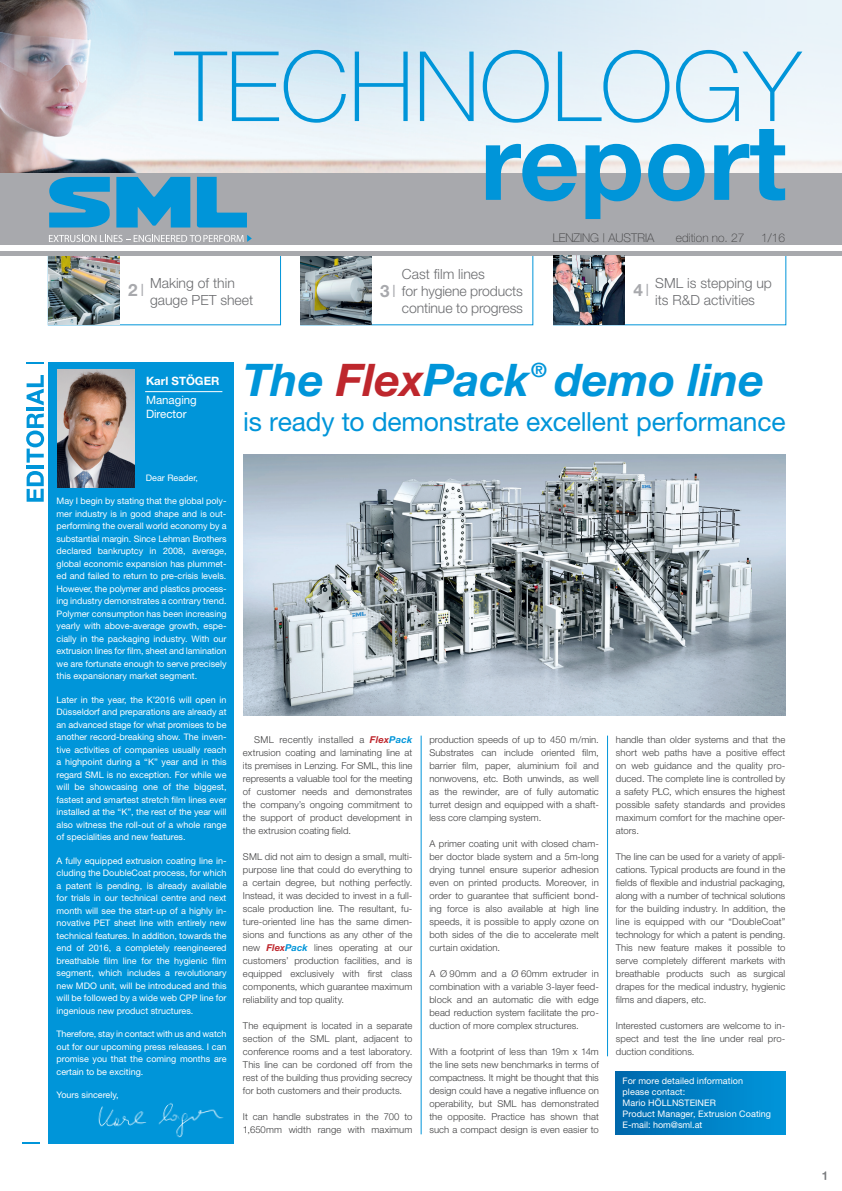
<style>
.page{position:relative;width:842px;height:1191px;background:#fff}
.page>*{position:absolute;margin:0;border:0;box-sizing:border-box;transform-origin:0 0}
.t1{font:italic 700 45px "Helvetica Neue";color:#0095d9}
.t2{font:26.4px "Helvetica Neue";letter-spacing:-.005em;color:#0095d9}
.t3{font:italic 700 19.7px "Helvetica Neue";color:#0095d9}
.t4{font:700 17px "Helvetica Neue";color:#a8a9ad}
.t5{font:300 14px/17px "Helvetica Neue";color:#6c6d70}
.t6{font:100 12px "Helvetica Neue";color:#3e3e3f}
.t7{font:11.5px/13.8px "Helvetica Neue";color:#fff}
.t8{font:700 11.5px "Helvetica Neue";color:#fff}
.t9{font:300 9.5px/13px "Helvetica Neue";letter-spacing:.01em;color:#3e3e3f;text-align:justify}
.t10{font:9px/12.5px "Helvetica Neue";color:#fff;text-align:justify}
.s1{font-weight:300}
.s2{color:#be272d}
.s3{font-weight:700;font-style:italic;color:#be272d}
.s4{font-weight:700;font-style:italic;color:#0095d9}
</style>
<div class="page">
<img style="left:300px;top:256px;width:71px;height:69px">
<img style="left:243px;top:454px;width:542px;height:261px">
<div style="left:48px;top:254px;width:233px;height:71px;border:1px solid #0095d9"></div>
<div style="left:48px;top:362px;width:186px;height:781px;background:#0095d9"></div>
<svg style="left:822px;top:1171px;width:4px;height:8px"></svg>
<svg style="left:22px;top:1142px;width:18px;height:1px"></svg>
<svg style="left:27px;top:471px;width:17px;height:31px"></svg>
<svg style="left:27px;top:465px;width:17px;height:3px"></svg>
<svg style="left:26px;top:413px;width:18px;height:49px"></svg>
<hr style="left:27px;top:407px;width:17px;height:3px;background:#0095d9">
<svg style="left:27px;top:375px;width:17px;height:30px"></svg>
<svg style="left:26px;top:362px;width:18px;height:1px"></svg>
<img style="left:57px;top:370px;width:78px;height:118px">
<img style="left:92px;top:1102px;width:140px;height:42px">
<hr style="left:145px;top:391px;width:77px;height:1px;background:#fff">
<img style="left:48px;top:256px;width:71px;height:69px">
<img style="left:0;top:0;width:335px;height:173px">
<svg style="left:335px;top:0;width:507px;height:173px"></svg>
<div style="left:0;top:251px;width:842px;height:5px;background:#a8a9ad"></div>
<div style="left:0;top:173px;width:842px;height:71px;background:#a8a9ad"></div>
<svg style="left:486px;top:144px;width:92px;height:57px"></svg>
<svg style="left:585px;top:144px;width:56px;height:75px"></svg>
<svg style="left:648px;top:144px;width:56px;height:57px"></svg>
<svg style="left:714px;top:129px;width:71px;height:71px"></svg>
<svg style="left:174px;top:50px;width:172px;height:73px;background:#bbdff1"></svg>
<svg style="left:355px;top:52px;width:53px;height:69px;background:#aedaef"></svg>
<svg style="left:420px;top:52px;width:54px;height:69px;background:#a9d8ef"></svg>
<svg style="left:483px;top:50px;width:66px;height:73px;background:#badff1"></svg>
<svg style="left:558px;top:50px;width:111px;height:73px;background:#c2e3f3"></svg>
<svg style="left:676px;top:50px;width:126px;height:73px"></svg>
<svg style="left:49px;top:235px;width:203px;height:7px"></svg>
<svg style="left:116px;top:177px;width:74px;height:50px"></svg>
<svg style="left:197px;top:177px;width:50px;height:50px"></svg>
<svg style="left:49px;top:177px;width:61px;height:50px"></svg>
<hr style="left:421px;top:735px;width:1px;height:399px;background:#0095d9">
<img style="left:553px;top:256px;width:71px;height:69px">
<hr style="left:607px;top:735px;width:1px;height:321px;background:#0095d9">
<div style="left:616px;top:1071px;width:170px;height:63px;background:linear-gradient(to right,#0069ac,#0096db)"></div>
<h3 class="t5" style="left:150px;top:274px;width:105px">Making of thin gauge PET sheet</h3>
<h3 class="t4" style="left:128px;top:280px;width:17px">2 <span class="s1">I</span></h3>
<h3 class="t5" style="left:402px;top:265px;width:123px">Cast film lines<br>for hygiene products continue to progress</h3>
<h3 class="t4" style="left:380px;top:280px;width:17px">3 <span class="s1">I</span></h3>
<p class="t6" style="left:553px;top:231px;width:103px">LENZING | AUSTRIA</p>
<p class="t6" style="left:676px;top:231px;width:70px">edition no. 27</p>
<p class="t6" style="left:761px;top:231px;width:26px">1/16</p>
<h3 class="t5" style="left:655px;top:274px;width:118px">SML is stepping up its R&amp;D activities</h3>
<h3 class="t4" style="left:633px;top:280px;width:17px">4 <span class="s1">I</span></h3>
<p class="t8" style="left:146px;top:373px;width:75px">Karl STÖGER</p>
<p class="t7" style="left:146px;top:393px;width:52px">Managing<br>Director</p>
<p class="t10" style="left:146px;top:471px;width:54px">Dear Reader,</p>
<p class="t10" style="left:57px;top:494px;width:171px">May I begin by stating that the global poly&shy;mer industry is in good shape and is out&shy;performing the overall world economy by a substantial margin. Since Lehman Brothers declared bankruptcy in 2008, average, global economic expansion has plummet&shy;ed and failed to return to pre-crisis levels.<br>However, the polymer and plastics process&shy;ing industry demonstrates a contrary trend.<br>Polymer consumption has been increasing yearly with above-average growth, espe&shy;cially in the packaging industry. With our extrusion lines for film, sheet and lamination we are fortunate enough to serve precisely this expansionary market segment.</p>
<p class="t10" style="left:57px;top:693px;width:171px">Later in the year, the K’2016 will open in Düsseldorf and preparations are already at an advanced stage for what promises to be another record-breaking show. The inven&shy;tive activities of companies usually reach a highpoint during a “K” year and in this regard SML is no exception. For while we will be showcasing one of the biggest, fastest and smartest stretch film lines ever installed at the “K”, the rest of the year will also witness the roll-out of a whole range of specialities and new features.</p>
<p class="t10" style="left:57px;top:854px;width:171px">A fully equipped extrusion coating line in&shy;cluding the DoubleCoat process, for which a patent is pending, is already available for trials in our technical centre and next month will see the start-up of a highly in&shy;novative PET sheet line with entirely new technical features. In addition, towards the end of 2016, a completely reengineered breathable film line for the hygienic film segment, which includes a revolutionary new MDO unit, will be introduced and this will be followed by a wide web CPP line for ingenious new product structures.</p>
<p class="t10" style="left:57px;top:1027px;width:171px">Therefore, stay in contact with us and watch out for our upcoming press releases. I can promise you that the coming months are certain to be exciting.</p>
<p class="t10" style="left:57px;top:1088px;width:64px">Yours sincerely,</p>
<h1 class="t1" style="left:243px;top:352px;width:288px">The <span class="s2">Flex</span>Pack</h1>
<h3 class="t3" style="left:531px;top:358px;width:17px">®</h3>
<h1 class="t1" style="left:554px;top:352px;width:211px">demo line</h1>
<h2 class="t2" style="left:243px;top:406px;width:544px">is ready to demonstrate excellent performance</h2>
<p class="t9" style="left:243px;top:733px;width:171px;text-indent:11px">SML recently installed a <span class="s3">Flex</span><span class="s4">Pack </span>extrusion coating and laminating line at its premises in Lenzing. For SML, this line represents a valuable tool for the meeting of customer needs and demonstrates the company’s ongoing commitment to the support of product development in the extrusion coating field.</p>
<p class="t9" style="left:243px;top:850px;width:171px">SML did not aim to design a small, multi&shy;purpose line that could do everything to a certain degree, but nothing perfectly.<br>Instead, it was decided to invest in a full&shy;scale production line. The resultant, fu&shy;ture-oriented line has the same dimen&shy;sions and functions as any other of the new <span class="s3">Flex</span><span class="s4">Pack</span> lines operating at our customers’ production facilities, and is equipped exclusively with first class components, which guarantee maximum reliability and top quality.</p>
<p class="t9" style="left:243px;top:1019px;width:171px">The equipment is located in a separate section of the SML plant, adjacent to conference rooms and a test laboratory.<br>This line can be cordoned off from the rest of the building thus providing secrecy for both customers and their products.</p>
<p class="t9" style="left:243px;top:1110px;width:171px">It can handle substrates in the 700 to<br>1,650mm width range with maximum</p>
<p class="t9" style="left:429px;top:733px;width:171px">production speeds of up to 450 m/min.<br>Substrates can include oriented film, barrier film, paper, aluminium foil and nonwovens, etc. Both unwinds, as well as the rewinder, are of fully automatic turret design and equipped with a shaft&shy;less core clamping system.</p>
<p class="t9" style="left:429px;top:837px;width:171px">A primer coating unit with closed cham&shy;ber doctor blade system and a 5m-long drying tunnel ensure superior adhesion even on printed products. Moreover, in order to guarantee that sufficient bond&shy;ing force is also available at high line speeds, it is possible to apply ozone on both sides of the die to accelerate melt curtain oxidation.</p>
<p class="t9" style="left:429px;top:967px;width:171px">A Ø 90mm and a Ø 60mm extruder in combination with a variable 3-layer feed&shy;block and an automatic die with edge bead reduction system facilitate the pro&shy;duction of more complex structures.</p>
<p class="t9" style="left:429px;top:1045px;width:171px">With a footprint of less than 19m x 14m the line sets new benchmarks in terms of compactness. It might be thought that this design could have a negative influence on operability, but SML has demonstrated the opposite. Practice has shown that such a compact design is even easier to</p>
<p class="t9" style="left:616px;top:733px;width:171px">handle than older systems and that the short web paths have a positive effect on web guidance and the quality pro&shy;duced. The complete line is controlled by a safety PLC, which ensures the highest possible safety standards and provides maximum comfort for the machine oper&shy;ators.</p>
<p class="t9" style="left:616px;top:850px;width:171px">The line can be used for a variety of appli&shy;cations. Typical products are found in the fields of flexible and industrial packaging, along with a number of technical solutions for the building industry. In addition, the line is equipped with our “DoubleCoat” technology for which a patent is pending.<br>This new feature makes it possible to serve completely different markets with breathable products such as surgical drapes for the medical industry, hygienic films and diapers, etc.</p>
<p class="t9" style="left:616px;top:1019px;width:171px">Interested customers are welcome to in&shy;spect and test the line under real pro&shy;duction conditions.</p>
<p class="t10" style="left:622px;top:1075px;width:150px;line-height:11px;text-align:left">For more detailed information please contact:<br>Mario HÖLLNSTEINER<br>Product Manager, Extrusion Coating<br>E-mail: hom@sml.at</p>
</div>
